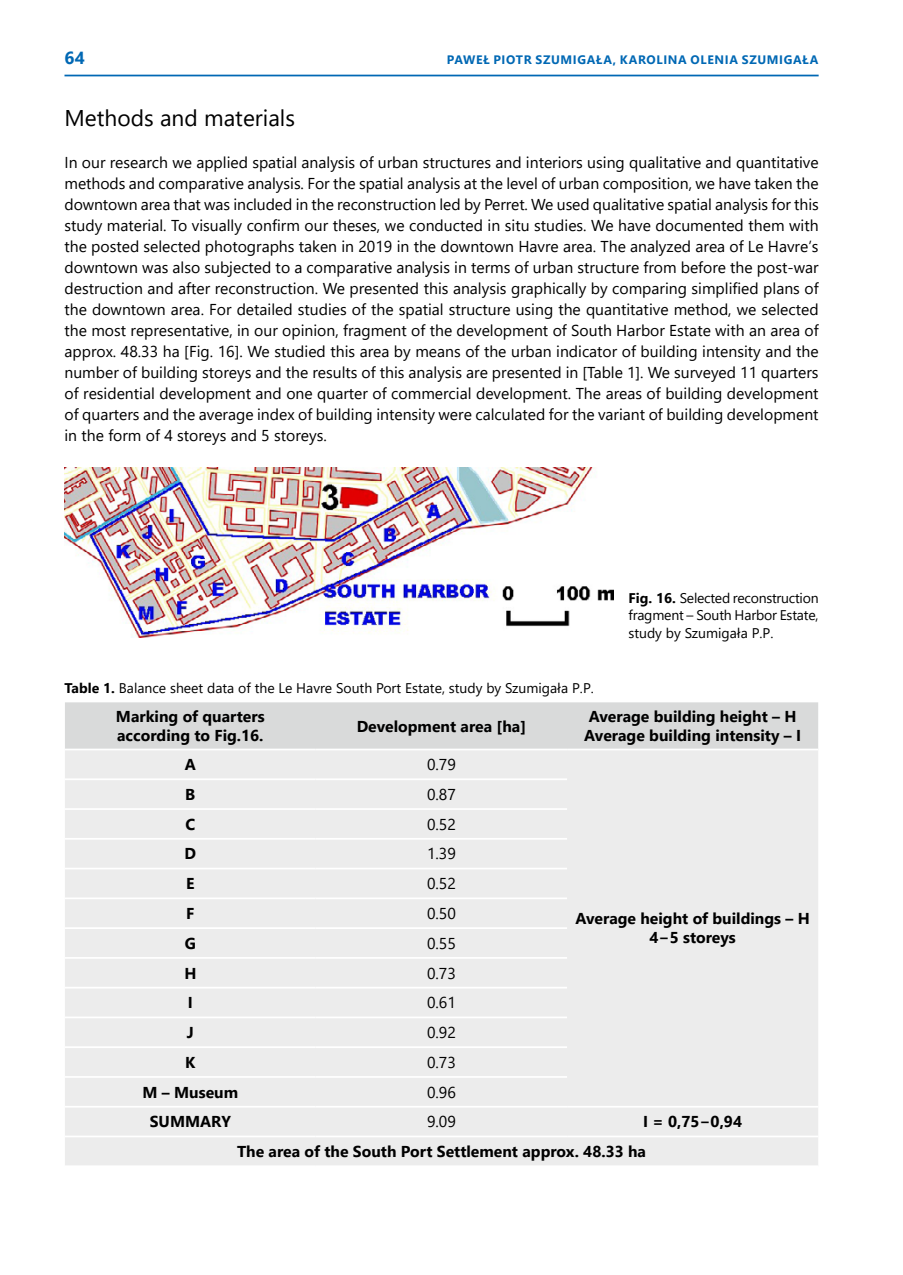
<style>
.page{position:relative;width:903px;height:1275px;background:#fff}
.page>*{position:absolute;margin:0;border:0;box-sizing:border-box;transform-origin:0 0}
.t1{font:22.75px "Segoe UI";color:#000}
.t2{font:700 17.5px "Segoe UI";color:#0068b4}
.t3{font:15.75px/21px "Segoe UI";color:#000;text-align:justify}
.t4{font:700 15.75px/19.2px "Segoe UI";color:#000}
.t5{font:14px/17.5px "Segoe UI";color:#000;text-align:justify}
.t6{font:700 12.25px "Segoe UI";letter-spacing:.055em;color:#0068b4}
.s1{font-weight:700}
</style>
<div class="page">
<hr style="left:64px;top:75px;width:755px;height:1px;background:#0068b4">
<img style="left:64px;top:468px;width:549px;height:170px">
<div style="left:65px;top:702px;width:753px;height:47px;background:#d9dada"></div>
<div style="left:65px;top:750px;width:753px;height:415px;background:#ececec"></div>
<hr style="left:65px;top:778px;width:251px;height:2px;background:#fff">
<hr style="left:316px;top:778px;width:251px;height:2px;background:#fff">
<hr style="left:65px;top:808px;width:251px;height:2px;background:#fff">
<hr style="left:316px;top:808px;width:251px;height:2px;background:#fff">
<hr style="left:65px;top:838px;width:251px;height:2px;background:#fff">
<hr style="left:316px;top:838px;width:251px;height:2px;background:#fff">
<hr style="left:65px;top:868px;width:251px;height:1px;background:#fff">
<hr style="left:316px;top:868px;width:251px;height:1px;background:#fff">
<hr style="left:65px;top:897px;width:251px;height:2px;background:#fff">
<hr style="left:316px;top:897px;width:251px;height:2px;background:#fff">
<hr style="left:65px;top:927px;width:251px;height:2px;background:#fff">
<hr style="left:316px;top:927px;width:251px;height:2px;background:#fff">
<hr style="left:65px;top:957px;width:251px;height:2px;background:#fff">
<hr style="left:316px;top:957px;width:251px;height:2px;background:#fff">
<hr style="left:65px;top:987px;width:251px;height:1px;background:#fff">
<hr style="left:316px;top:987px;width:251px;height:1px;background:#fff">
<hr style="left:65px;top:1016px;width:251px;height:2px;background:#fff">
<hr style="left:316px;top:1016px;width:251px;height:2px;background:#fff">
<hr style="left:65px;top:1046px;width:251px;height:2px;background:#fff">
<hr style="left:316px;top:1046px;width:251px;height:2px;background:#fff">
<hr style="left:65px;top:1076px;width:251px;height:2px;background:#fff">
<hr style="left:316px;top:1076px;width:251px;height:2px;background:#fff">
<hr style="left:65px;top:1106px;width:251px;height:1px;background:#fff">
<hr style="left:316px;top:1106px;width:251px;height:1px;background:#fff">
<hr style="left:567px;top:1106px;width:251px;height:1px;background:#fff">
<hr style="left:65px;top:1136px;width:251px;height:1px;background:#fff">
<hr style="left:316px;top:1136px;width:251px;height:1px;background:#fff">
<hr style="left:567px;top:1136px;width:251px;height:1px;background:#fff">
<p class="t2" style="left:64px;top:42px;width:22px">64</p>
<p class="t6" style="left:447px;top:49px;width:371px">Paweł Piotr Szumigała, Karolina Olen ia Szumigała</p>
<h1 class="t1" style="left:64px;top:96px;width:232px">Methods and materials</h1>
<p class="t3" style="left:64px;top:151px;width:756px">In our research we applied spatial analysis of urban structures and interiors using qualitative and quantitative methods and comparative analysis. For the spatial analysis at the level of urban composition, we have taken the downtown area that was included in the reconstruction led by Perret. We used qualitative spatial analysis for this study material. To visually confirm our theses, we conducted in situ studies. We have documented them with the posted selected photographs taken in 2019 in the downtown Havre area. The analyzed area of Le Havre’s downtown was also subjected to a comparative analysis in terms of urban structure from before the post-war destruction and after reconstruction. We presented this analysis graphically by comparing simplified plans of the downtown area. For detailed studies of the spatial structure using the quantitative method, we selected the most representative, in our opinion, fragment of the development of South Harbor Estate with an area of approx. 48.33 ha [Fig. 16]. We studied this area by means of the urban indicator of building intensity and the number of building storeys and the results of this analysis are presented in [Table 1]. We surveyed 11 quarters of residential development and one quarter of commercial development. The areas of building development of quarters and the average index of building intensity were calculated for the variant of building development in the form of 4 storeys and 5 storeys.</p>
<p class="t5" style="left:628px;top:588px;width:192px"><span class="s1">Fig. 16.</span> Selected reconstruction fragment – South Harbor Estate, study by Szumigała P.P.</p>
<p class="t5" style="left:64px;top:678px;width:531px"><span class="s1">Table 1.</span> Balance sheet data of the Le Havre South Port Estate, study by Szumigała P.P.</p>
<p class="t4" style="left:116px;top:706px;width:150px">Marking of quarters according to Fig.16.</p>
<p class="t4" style="left:357px;top:715px;width:171px">Development area [ha]</p>
<p class="t4" style="left:584px;top:706px;width:216px">Average building height – H<br>Average building intensity – I</p>
<p class="t4" style="left:185px;top:754px;width:13px">A</p>
<p class="t3" style="left:427px;top:753px;width:30px">0.79</p>
<p class="t4" style="left:185px;top:783px;width:10px">B</p>
<p class="t3" style="left:427px;top:782px;width:30px">0.87</p>
<p class="t4" style="left:185px;top:813px;width:10px">C</p>
<p class="t3" style="left:427px;top:812px;width:30px">0.52</p>
<p class="t4" style="left:185px;top:843px;width:11px">D</p>
<p class="t3" style="left:427px;top:842px;width:30px">1.39</p>
<p class="t4" style="left:186px;top:873px;width:10px">E</p>
<p class="t3" style="left:427px;top:872px;width:30px">0.52</p>
<p class="t4" style="left:186px;top:902px;width:10px">F</p>
<p class="t3" style="left:427px;top:901px;width:30px">0.50</p>
<p class="t4" style="left:185px;top:932px;width:11px">G</p>
<p class="t3" style="left:427px;top:931px;width:30px">0.55</p>
<p class="t4" style="left:184px;top:962px;width:11px">H</p>
<p class="t3" style="left:427px;top:961px;width:30px">0.73</p>
<p class="t4" style="left:188px;top:992px;width:4px">I</p>
<p class="t3" style="left:427px;top:991px;width:30px">0.61</p>
<p class="t4" style="left:187px;top:1022px;width:9px">J</p>
<p class="t3" style="left:427px;top:1020px;width:30px">0.92</p>
<p class="t4" style="left:185px;top:1051px;width:12px">K</p>
<p class="t3" style="left:427px;top:1050px;width:30px">0.73</p>
<p class="t4" style="left:143px;top:1081px;width:97px">M – M useum</p>
<p class="t3" style="left:427px;top:1080px;width:30px">0.96</p>
<p class="t4" style="left:150px;top:1111px;width:23px">SUMM</p>
<p class="t4" style="left:200px;top:1111px;width:22px">ARY</p>
<p class="t3" style="left:427px;top:1110px;width:30px">9.09</p>
<p class="t4" style="left:575px;top:908px;width:233px;text-align:center">Average height of buildings – H<br>4−5 storeys</p>
<p class="t4" style="left:237px;top:1106px;width:506px;line-height:29.8px;text-indent:406px">I = 0,75−0,94<br>The area of the South Port Settlement approx. 48.33 ha</p>
</div>
